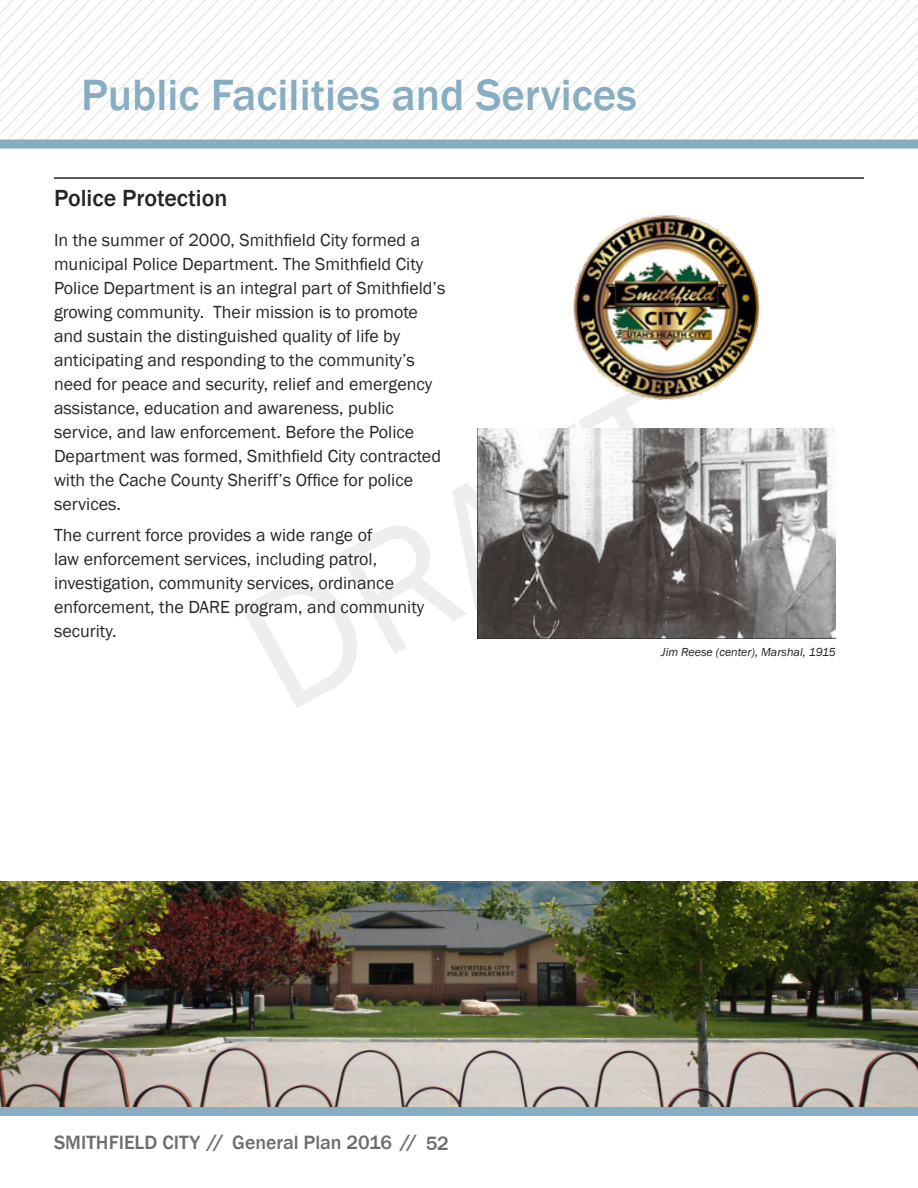
<style>
.page{position:relative;width:918px;height:1188px;background:#fff}
.page>*{position:absolute;margin:0;border:0;box-sizing:border-box;transform-origin:0 0}
.t1{font:500 45px "Franklin Gothic";color:#86adc1}
.Heading_1{font:500 24px "Franklin Gothic";color:#242728}
.t2{font:500 19.8px "Franklin Gothic";color:#6c6d70}
.Text{font:18px/24px "Franklin Gothic";color:#242728}
.t3{font:italic 12px "Franklin Gothic";color:#231f20}
.s1{font-weight:800}
</style>
<div class="page">
<svg style="left:0;top:0;width:57px;height:140px"></svg>
<svg style="left:57px;top:0;width:237px;height:140px"></svg>
<div style="left:0;top:140px;width:918px;height:8px;background:#86adc1"></div>
<div style="left:0;top:1107px;width:918px;height:9px;background:#86adc1"></div>
<svg style="left:242px;top:407px;width:433px;height:301px"></svg>
<svg style="left:84px;top:79px;width:72px;height:32px"></svg>
<svg style="left:170px;top:79px;width:29px;height:32px"></svg>
<svg style="left:213px;top:79px;width:73px;height:32px"></svg>
<div style="left:292px;top:80px;width:5px;height:30px;border:1px solid #fff"></div>
<svg style="left:294px;top:0;width:624px;height:140px"></svg>
<img style="left:0;top:881px;width:918px;height:226px">
<hr style="left:54px;top:177px;width:810px;height:2px;background:#242728">
<img style="left:573px;top:215px;width:187px;height:192px">
<img style="left:477px;top:429px;width:359px;height:210px">
<p class="t1" style="left:81px;top:67px;width:557px">Public Facilities and Services</p>
<p class="Heading_1" style="left:54px;top:183px;width:175px">Police Protection</p>
<p class="Text" style="left:54px;top:229px;width:393px">In the summer of 2000, Smithfield City formed a municipal Police Department. The Smithfield City Police Department is an integral part of Smithfield’s growing community. Their mission is to promote and sustain the distinguished quality of life by anticipating and responding to the community’s need for peace and security, relief and emergency assistance, education and awareness, public service, and law enforcement. Before the Police Department was formed, Smithfield City contracted with the Cache County Sheriff’s Office for police services.</p>
<p class="Text" style="left:54px;top:524px;width:372px">The current force provides a wide range of<br>law enforcement services, including patrol, investigation, community services, ordinance enforcement, the DARE program, and community security.</p>
<p class="t3" style="left:661px;top:645px;width:176px">Jim Reese (center), Marshal, 1915</p>
<p class="t2" style="left:54px;top:1131px;width:396px">SMITHFIELD CITY <span class="s1">//</span> General Plan 2016 <span class="s1">//</span> 52</p>
</div>
